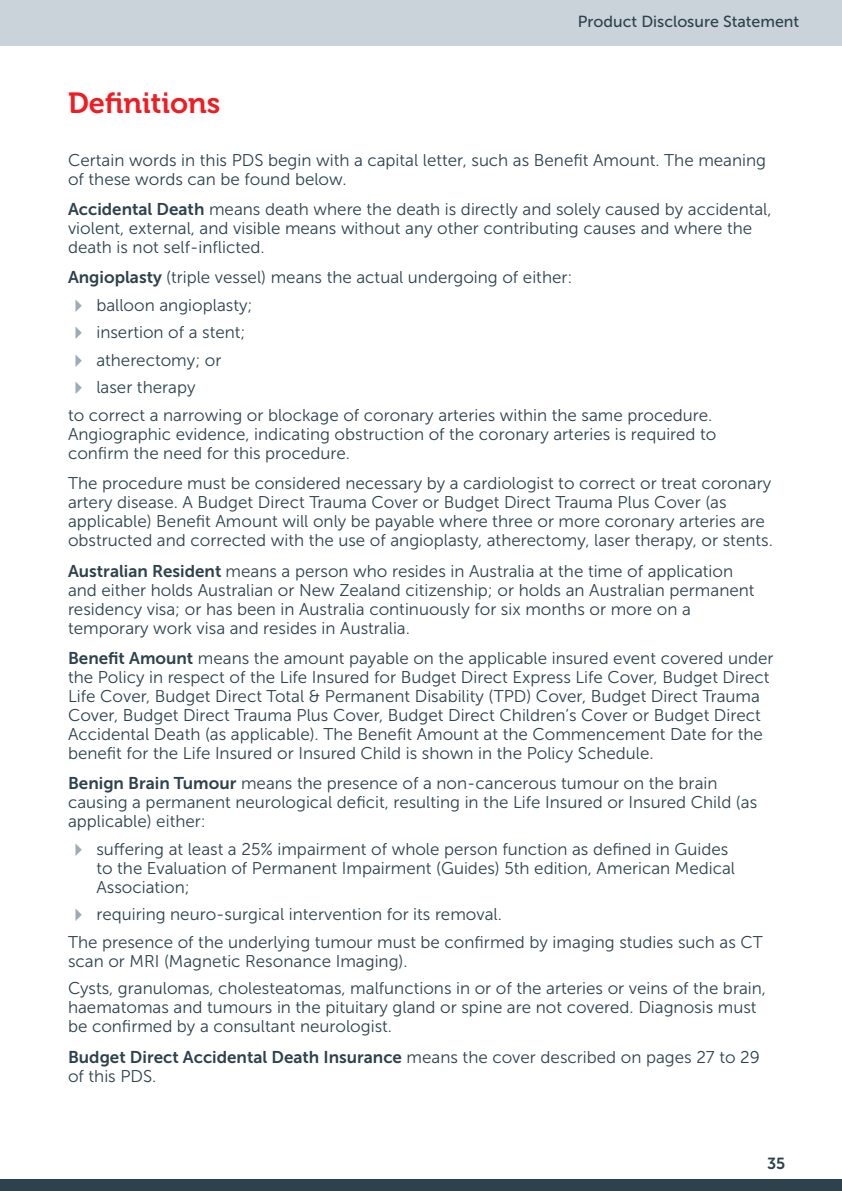
<style>
.page{position:relative;width:842px;height:1191px;background:#fff}
.page>*{position:absolute;margin:0;border:0;box-sizing:border-box;transform-origin:0 0}
.Heading_1{font:29px "Museo 700";color:#ee1d23}
.Body_copy{font:17px/19px "Museo Sans 300";color:#2d424d}
.t1{font:16px "Museo Sans 500";color:#2d424d}
.t2{font:16px "Museo Sans 700";color:#2d424d}
.s1{font-family:"Museo Sans 700"}
.s2{color:#9bacb6}
</style>
<div class="page">
<div style="left:0;top:0;width:842px;height:45px;background:#cad3d9"></div>
<div style="left:0;top:1179px;width:842px;height:12px;background:#2d424d"></div>
<p class="Heading_1" style="left:68px;top:86px;width:154px">Definitions</p>
<p class="t1" style="left:578px;top:13px;width:223px">Product Disclosure Statement</p>
<p class="Body_copy" style="left:68px;top:150px;width:700px">Certain words in this PDS begin with a capital letter, such as Benefit Amount. The meaning of these words can be found below.</p>
<p class="Body_copy" style="left:68px;top:200px;width:705px"><span class="s1">Accidental Death</span> means death where the death is directly and solely caused by accidental, violent, external, and visible means without any other contributing causes and where the death is not self-inflicted.</p>
<p class="Body_copy" style="left:68px;top:268px;width:506px"><span class="s1">Angioplasty</span> (triple vessel) means the actual undergoing of either:</p>
<p class="Body_copy" style="left:68px;top:295px;width:186px"><span class="s2">✔</span> balloon angioplasty;</p>
<p class="Body_copy" style="left:68px;top:323px;width:179px"><span class="s2">✔</span> insertion of a stent;</p>
<p class="Body_copy" style="left:68px;top:350px;width:155px"><span class="s2">✔</span> atherectomy; or</p>
<p class="Body_copy" style="left:68px;top:378px;width:129px"><span class="s2">✔</span> laser therapy</p>
<p class="Body_copy" style="left:68px;top:405px;width:650px">to correct a narrowing or blockage of coronary arteries within the same procedure.<br>Angiographic evidence, indicating obstruction of the coronary arteries is required to confirm the need for this procedure.</p>
<p class="Body_copy" style="left:68px;top:474px;width:706px">The procedure must be considered necessary by a cardiologist to correct or treat coronary artery disease. A Budget Direct Trauma Cover or Budget Direct Trauma Plus Cover (as applicable) Benefit Amount will only be payable where three or more coronary arteries are obstructed and corrected with the use of angioplasty, atherectomy, laser therapy, or stents.</p>
<p class="Body_copy" style="left:68px;top:561px;width:688px"><span class="s1">Australian Resident</span> means a person who resides in Australia at the time of application and either holds Australian or New Zealand citizenship; or holds an Australian permanent residency visa; or has been in Australia continuously for six months or more on a temporary work visa and resides in Australia.</p>
<p class="Body_copy" style="left:68px;top:648px;width:707px"><span class="s1">Benefit Amount</span> means the amount payable on the applicable insured event covered under the Policy in respect of the Life Insured for Budget Direct Express Life Cover, Budget Direct Life Cover, Budget Direct Total &amp; Permanent Disability (TPD) Cover, Budget Direct Trauma Cover, Budget Direct Trauma Plus Cover, Budget Direct Children’s Cover or Budget Direct Accidental Death (as applicable). The Benefit Amount at the Commencement Date for the benefit for the Life Insured or Insured Child is shown in the Policy Schedule.</p>
<p class="Body_copy" style="left:68px;top:774px;width:691px"><span class="s1">Benign Brain Tumour</span> means the presence of a non-cancerous tumour on the brain causing a permanent neurological deficit, resulting in the Life Insured or Insured Child (as applicable) either:</p>
<p class="Body_copy" style="left:96px;top:839px;width:640px;text-indent:-28px"><span class="s2">✔</span> suffering at least a 25% impairment of whole person function as defined in Guides to the Evaluation of Permanent Impairment (Guides) 5th edition, American Medical<br>Association;</p>
<p class="Body_copy" style="left:68px;top:905px;width:435px"><span class="s2">✔</span> requiring neuro-surgical intervention for its removal.</p>
<p class="Body_copy" style="left:68px;top:932px;width:696px">The presence of the underlying tumour must be confirmed by imaging studies such as CT scan or MRI (Magnetic Resonance Imaging).</p>
<p class="Body_copy" style="left:68px;top:979px;width:699px">Cysts, granulomas, cholesteatomas, malfunctions in or of the arteries or veins of the brain, haematomas and tumours in the pituitary gland or spine are not covered. Diagnosis must be confirmed by a consultant neurologist.</p>
<p class="Body_copy" style="left:68px;top:1047px;width:693px"><span class="s1">Budget Direct Accidental Death Insurance</span> means the cover described on pages 27 to 29 of this PDS.</p>
<p class="t2" style="left:767px;top:1154px;width:20px">35</p>
</div>
